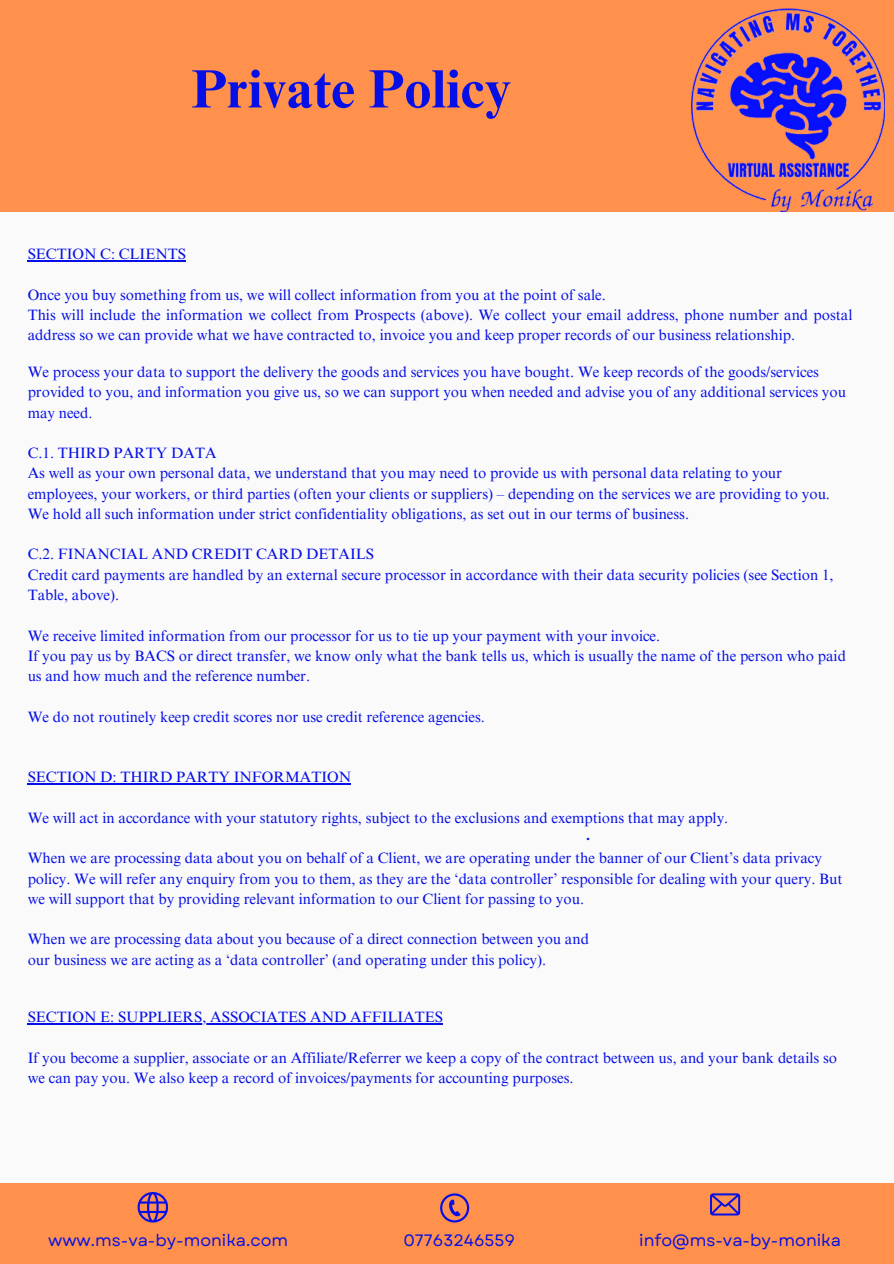
<style>
.page{position:relative;width:894px;height:1264px;background:#fff}
.page>*{position:absolute;margin:0;border:0;box-sizing:border-box;transform-origin:0 0}
.t1{font:700 54px "Times NRMT Pro";color:#060fe6}
.t2{font:18px "Garet";color:#060fe6}
.t3{font:16.5px "Garet";color:#060fe6}
.t4{font:15px/20.2px "Times NRMT Pro";color:#060fe6}
</style>
<div class="page">
<div style="left:0;top:0;width:893px;height:1263px;background:#fafafa"></div>
<div style="left:0;top:1183px;width:893px;height:80px;background:#ff914d"></div>
<div style="left:0;top:0;width:893px;height:212px;background:#ff914d"></div>
<img style="left:691px;top:8px;width:193px;height:204px">
<svg style="left:440px;top:1193px;width:29px;height:29px"></svg>
<svg style="left:137px;top:1192px;width:31px;height:30px"></svg>
<svg style="left:710px;top:1193px;width:30px;height:22px"></svg>
<hr style="left:28px;top:260px;width:158px;height:1px;background:#060fe6">
<hr style="left:28px;top:783px;width:323px;height:1px;background:#060fe6">
<hr style="left:28px;top:1023px;width:415px;height:1px;background:#060fe6">
<p class="t1" style="left:191px;top:69px;width:322px">Private Policy</p>
<p class="t4" style="left:28px;top:246px;width:160px">SECTION C: CLIENTS</p>
<p class="t4" style="left:28px;top:286px;width:579px">Once you buy something from us, we will collect information from you at the point of sale.</p>
<p class="t4" style="left:28px;top:307px;width:826px">This will include the information we collect from Prospects (above). We collect your email address, phone number and postal address so we can provide what we have contracted to, invoice you and keep proper records of our business relationship.</p>
<p class="t4" style="left:28px;top:364px;width:819px">We process your data to support the delivery the goods and services you have bought. We keep records of the goods/services provided to you, and information you give us, so we can support you when needed and advise you of any additional services you may need.</p>
<p class="t4" style="left:28px;top:445px;width:190px">C.1. THIRD PARTY DATA</p>
<p class="t4" style="left:28px;top:465px;width:803px">As well as your own personal data, we understand that you may need to provide us with personal data relating to your employees, your workers, or third parties (often your clients or suppliers) – depending on the services we are providing to you.<br>We hold all such information under strict confidentiality obligations, as set out in our terms of business.</p>
<h2 class="t4" style="left:28px;top:546px;width:348px">C.2. FINANCIAL AND CREDIT CARD DETAILS</h2>
<p class="t4" style="left:28px;top:566px;width:807px">Credit card payments are handled by an external secure processor in accordance with their data security policies (see Section 1,<br>Table, above).</p>
<p class="t4" style="left:28px;top:627px;width:634px">We receive limited information from our processor for us to tie up your payment with your invoice.</p>
<p class="t4" style="left:28px;top:647px;width:819px">If you pay us by BACS or direct transfer, we know only what the bank tells us, which is usually the name of the person who paid us and how much and the reference number.</p>
<p class="t4" style="left:28px;top:708px;width:458px">We do not routinely keep credit scores nor use credit reference agencies.</p>
<p class="t4" style="left:28px;top:769px;width:325px">SECTION D: THIRD PARTY INFORMATION</p>
<p class="t4" style="left:28px;top:809px;width:702px">We will act in accordance with your statutory rights, subject to the exclusions and exemptions that may apply.</p>
<h2 class="t4" style="left:28px;top:850px;width:816px">When we are processing data about you on behalf of a Client, we are operating under the banner of our Client’s data privacy policy. We will refer any enquiry from you to them, as they are the ‘data controller’ responsible for dealing with your query. But we will support that by providing relevant information to our Client for passing to you.</h2>
<p class="t4" style="left:28px;top:931px;width:562px">When we are processing data about you because of a direct connection between you and</p>
<p class="t4" style="left:28px;top:951px;width:520px">our business we are acting as a ‘data controller’ (and operating under this policy).</p>
<p class="t2" style="left:585px;top:820px;width:6px">.</p>
<p class="t4" style="left:28px;top:1009px;width:417px">SECTION E: SUPPLIERS, ASSOCIATES AND AFFILIATES</p>
<p class="t4" style="left:28px;top:1049px;width:810px">If you become a supplier, associate or an Affiliate/Referrer we keep a copy of the contract between us, and your bank details so we can pay you. We also keep a record of invoices/payments for accounting purposes.</p>
<p class="t3" style="left:48px;top:1228px;width:241px">www.ms-va-by-monika.com</p>
<h2 class="t3" style="left:403px;top:1228px;width:113px">07763246559</h2>
<p class="t3" style="left:639px;top:1228px;width:203px">info@ms-va-by-monika</p>
</div>
